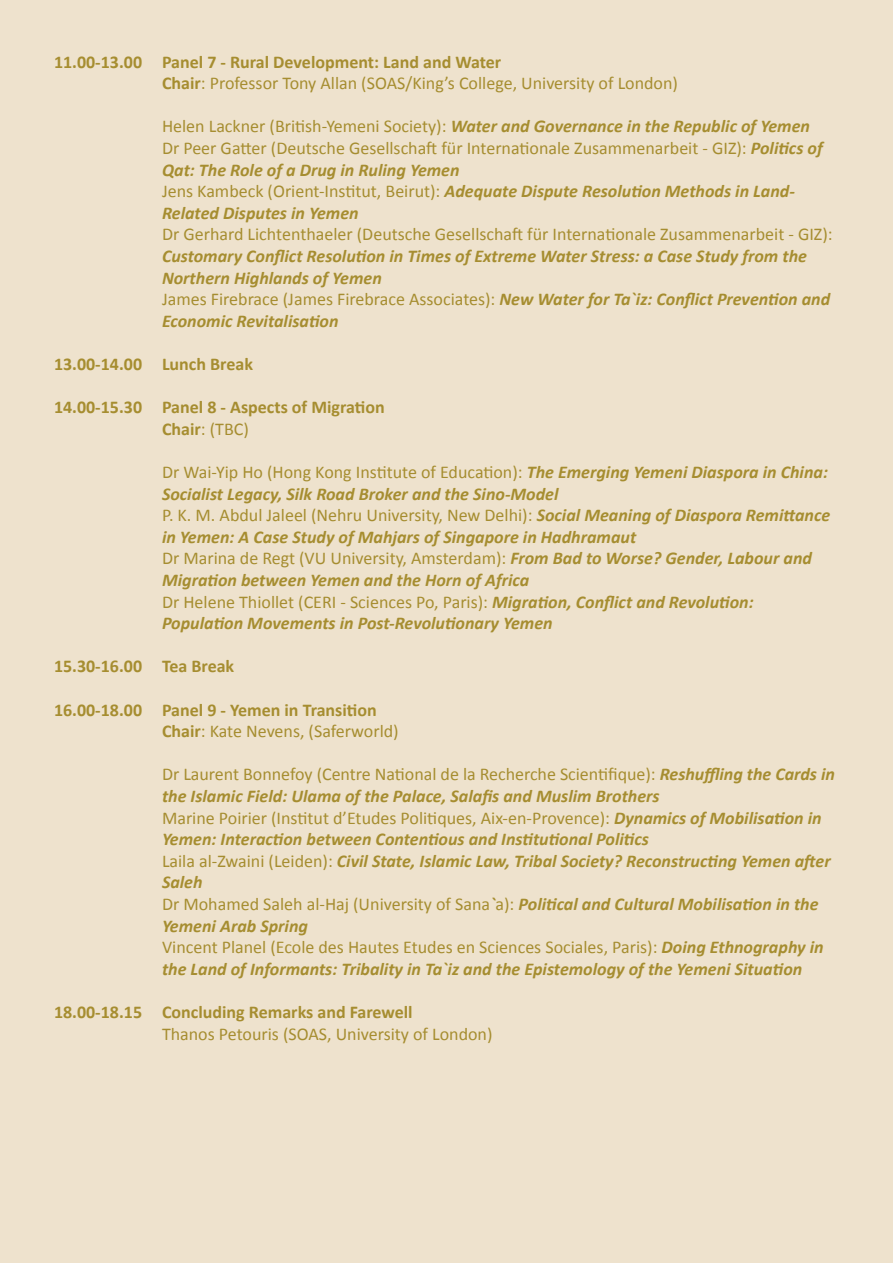
<style>
.page{position:relative;width:893px;height:1263px;background:#eee2cd}
.page>*{position:absolute;margin:0;border:0;box-sizing:border-box;transform-origin:0 0}
.t1{font:italic 700 18px/21.6px "Calibri";color:#a68d30}
.t2{font:18px/21.6px "Calibri";color:#a68d30}
.t3{font:700 18px/21.6px "Calibri";color:#a68d30}
.s1{font-weight:700}
.s2{font-weight:700;font-style:italic}
.s3{font-weight:400;font-style:normal}
.s4{font-weight:400}
</style>
<div class="page">
<p class="t2" style="left:162px;top:50px;width:517px;text-indent:-108px"><span class="s1">11.00-13.00 Panel 7 - Rural Development: Land and Water<br>Chair</span>: Professor Tony Allan (SOAS/King’s College, University of London)</p>
<p class="t2" style="left:162px;top:115px;width:662px">Helen Lackner (British-Yemeni Society): <span class="s2">Water and Governance in the Republic of Yemen </span>Dr Peer Gatter (Deutsche Gesellschaft für Internationale Zusammenarbeit - GIZ): <span class="s2">Politics of Qat: The Role of a Drug in Ruling Yemen<br></span>Jens Kambeck (Orient-Institut, Beirut): <span class="s2">Adequate Dispute Resolution Methods in Land-Related Disputes in Yemen</span></p>
<p class="t2" style="left:162px;top:223px;width:672px">Dr Gerhard Lichtenthaeler (Deutsche Gesellschaft für Internationale Zusammenarbeit - GIZ):</p>
<p class="t1" style="left:162px;top:244px;width:670px">Customary Conflict Resolution in Times of Extreme Water Stress: a Case Study from the Northern Highlands of Yemen<br><span class="s3">James Firebrace (James Firebrace Associates):</span> New Water for Ta`iz: Conflict Prevention and Economic Revitalisation</p>
<p class="t3" style="left:54px;top:352px;width:201px">13.00-14.00 Lunch Break</p>
<p class="t3" style="left:162px;top:395px;width:224px;text-indent:-108px">14.00-15.30 Panel 8 - Aspects of Migration<br>Chair<span class="s4">: (TBC)</span></p>
<p class="t1" style="left:162px;top:460px;width:670px"><span class="s3">Dr Wai-Yip Ho (Hong Kong Institute of Education):</span> The Emerging Yemeni Diaspora in China:<br>Socialist Legacy, Silk Road Broker and the Sino-Model<br><span class="s3">P. K. M. Abdul Jaleel (Nehru University, New Delhi):</span> Social Meaning of Diaspora Remittance in Yemen: A Case Study of Mahjars of Singapore in Hadhramaut<br><span class="s3">Dr Marina de Regt (VU University, Amsterdam):</span> From Bad to Worse? Gender, Labour and Migration between Yemen and the Horn of Africa<br><span class="s3">Dr Helene Thiollet (CERI - Sciences Po, Paris):</span> Migration, Conflict and Revolution:<br>Population Movements in Post-Revolutionary Yemen</p>
<p class="t3" style="left:54px;top:655px;width:182px">15.30-16.00 Tea Break</p>
<p class="t3" style="left:162px;top:698px;width:238px;text-indent:-108px">16.00-18.00 Panel 9 - Yemen in Transition<br>Chair<span class="s4">: Kate Nevens, (Saferworld)</span></p>
<p class="t1" style="left:162px;top:763px;width:674px"><span class="s3">Dr Laurent Bonnefoy (Centre National de la Recherche Scientifique):</span> Reshuffling the Cards in the Islamic Field: Ulama of the Palace, Salafis and Muslim Brothers<br><span class="s3">Marine Poirier (Institut d’Etudes Politiques, Aix-en-Provence):</span> Dynamics of Mobilisation in Yemen: Interaction between Contentious and Institutional Politics<br><span class="s3">Laila al-Zwaini (Leiden):</span> Civil State, Islamic Law, Tribal Society? Reconstructing Yemen after Saleh<br><span class="s3">Dr Mohamed Saleh al-Haj (University of Sana</span>`<span class="s3">a):</span> Political and Cultural Mobilisation in the Yemeni Arab Spring<br><span class="s3">Vincent Planel (Ecole des Hautes Etudes en Sciences Sociales, Paris):</span> Doing Ethnography in the Land of Informants: Tribality in Ta`iz and the Epistemology of the Yemeni Situation</p>
<p class="t3" style="left:54px;top:1000px;width:360px">18.00-18.15 Concluding Remarks and Farewell</p>
<p class="t2" style="left:162px;top:1022px;width:332px">Thanos Petouris (SOAS, University of London)</p>
</div>
